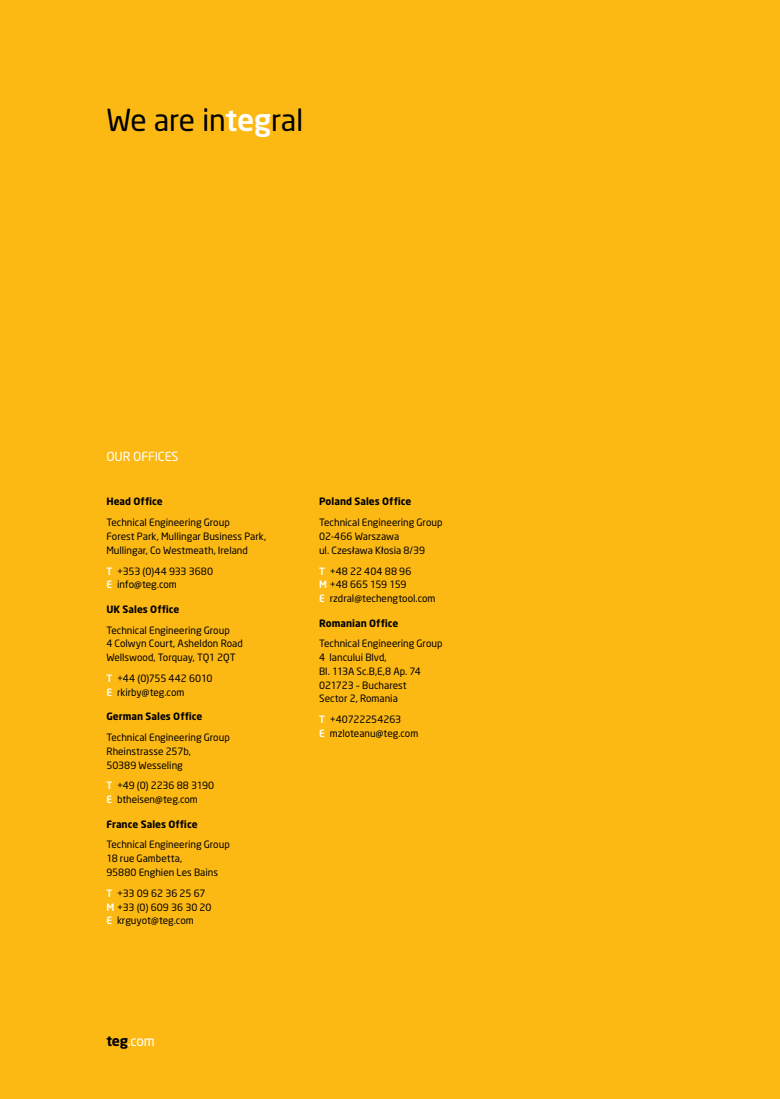
<style>
.page{position:relative;width:780px;height:1099px;background:#fff}
.page>*{position:absolute;margin:0;border:0;box-sizing:border-box;transform-origin:0 0}
.t1{font:30px "Neo Sans";letter-spacing:-.02em;color:#000}
.t2{font:13.75px "Neo Sans";color:#fff}
.t3{font:12.5px "Neo Sans";letter-spacing:-.01em;color:#fff}
.t4{font:10px/13.8px "Neo Sans";letter-spacing:-.005em;color:#000}
.t5{font:700 10px "Neo Sans";color:#000}
.s1{font-weight:500;color:#fff}
.s2{font-weight:700;color:#000}
</style>
<div class="page">
<div style="left:0;top:0;width:780px;height:1098px;background:#fdb913"></div>
<h1 class="t1" style="left:106px;top:102px;width:198px">We are in<span class="s1">teg</span>ral</h1>
<p class="t3" style="left:106px;top:449px;width:73px">OUR OFFICES</p>
<p class="t5" style="left:106px;top:495px;width:58px">Head Office</p>
<p class="t4" style="left:106px;top:515px;width:161px">Technical Engineering Group<br>Forest Park, Mullingar Business Park,<br>Mullingar, Co Westmeath, Ireland</p>
<p class="t4" style="left:106px;top:564px;width:108px"><span class="s1">T</span> +353 (0)44 933 3680<br><span class="s1">E</span> info@teg.com</p>
<p class="t5" style="left:106px;top:602px;width:75px">UK Sales Office</p>
<p class="t4" style="left:106px;top:623px;width:138px">Technical Engineering Group<br>4 Colwyn Court, Asheldon Road<br>Wellswood, Torquay, TQ1 2QT</p>
<p class="t4" style="left:106px;top:671px;width:108px"><span class="s1">T</span> +44 (0)755 442 6010<br><span class="s1">E</span> rkirby@teg.com</p>
<p class="t5" style="left:106px;top:710px;width:98px">German Sales Office</p>
<p class="t4" style="left:106px;top:730px;width:125px">Technical Engineering Group<br>Rheinstrasse 257b,<br>50389 Wesseling</p>
<p class="t4" style="left:106px;top:778px;width:109px"><span class="s1">T</span> +49 (0) 2236 88 3190<br><span class="s1">E</span> btheisen@teg.com</p>
<p class="t5" style="left:106px;top:817px;width:93px">France Sales Office</p>
<p class="t4" style="left:106px;top:837px;width:125px">Technical Engineering Group<br>18 rue Gambetta,<br>95880 Enghien Les Bains</p>
<p class="t4" style="left:106px;top:886px;width:107px"><span class="s1">T</span> +33 09 62 36 25 67<br><span class="s1">M</span> +33 (0) 609 36 30 20<br><span class="s1">E</span> krguyot@teg.com</p>
<h2 class="t2" style="left:106px;top:1032px;width:50px"><span class="s2">teg</span>.com</h2>
<p class="t5" style="left:319px;top:495px;width:94px">Poland Sales Office</p>
<p class="t4" style="left:319px;top:515px;width:125px">Technical Engineering Group<br>02-466 Warszawa<br>ul. Czesława Kłosia 8/39</p>
<p class="t4" style="left:319px;top:564px;width:118px"><span class="s1">T</span> +48 22 404 88 96<br><span class="s1">M</span> +48 665 159 159<br><span class="s1">E</span> rzdral@techengtool.com</p>
<p class="t5" style="left:319px;top:616px;width:81px">Romanian Office</p>
<p class="t4" style="left:319px;top:636px;width:125px">Technical Engineering Group<br>4 lancului Blvd,<br>Bl. 113A Sc.B,E,8 Ap. 74<br>021723 – Bucharest<br>Sector 2, Romania</p>
<p class="t4" style="left:319px;top:712px;width:101px"><span class="s1">T</span> +40722254263<br><span class="s1">E</span> mzloteanu@teg.com</p>
</div>
